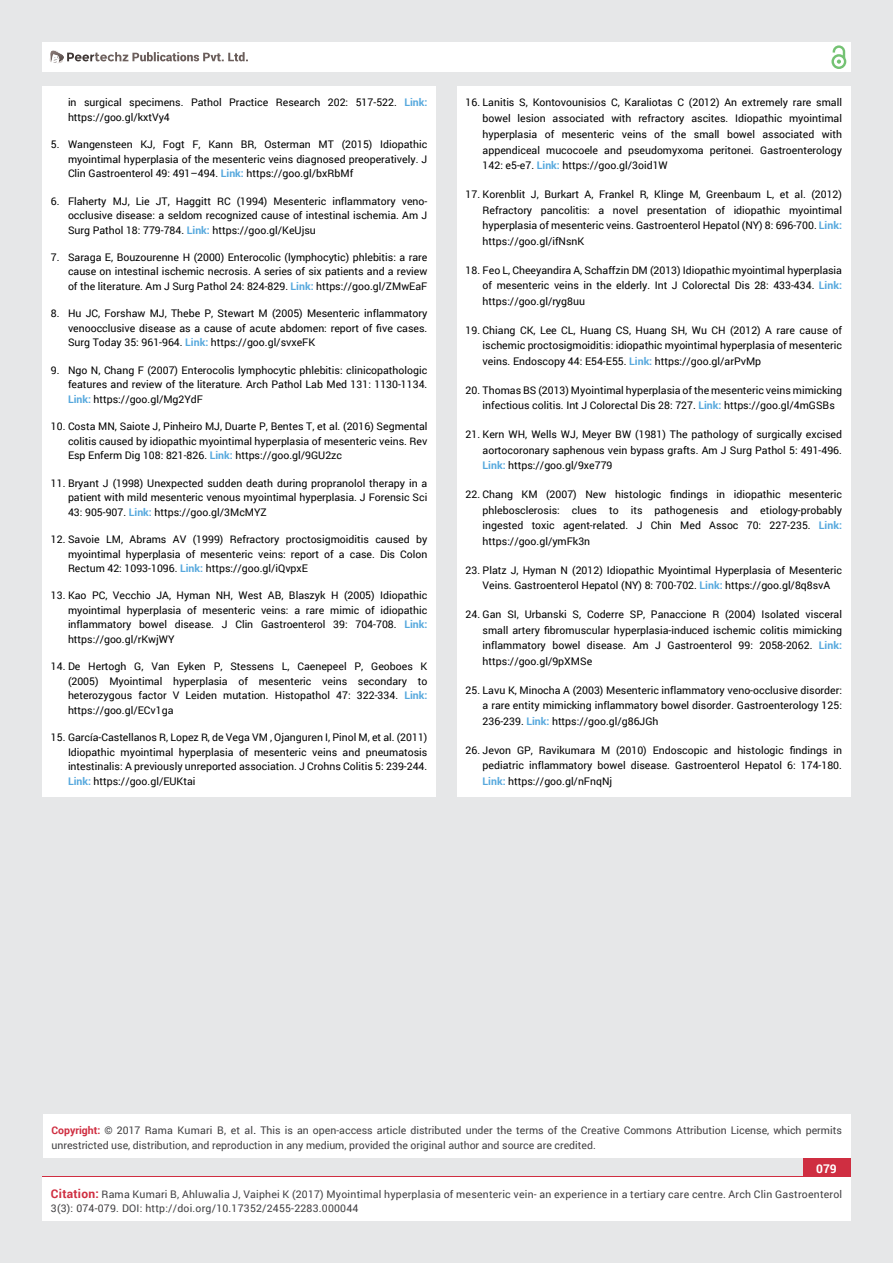
<style>
.page{position:relative;width:893px;height:1263px;background:#e6e7e8}
.page>*{position:absolute;margin:0;border:0;box-sizing:border-box;transform-origin:0 0}
.t1{font:700 12px "Roboto";color:#fff}
.t2{font:10.5px/14.5px "Roboto";color:#000;text-align:justify}
.t3{font:10.5px/15px "Roboto";color:#414042}
.t4{font:10.5px/13.5px "Roboto";letter-spacing:.02em;color:#414042}
.s1{font-weight:700;color:#56a8dd}
.s2{font-weight:700;color:#cf2e41}
.s3{color:#0e0e0e}
.s4{font-weight:700;font-size:12px;color:#cf2e41}
</style>
<div class="page">
<div style="left:42px;top:43px;width:808px;height:29px;background:#fff"></div>
<div style="left:831px;top:54px;width:15px;height:15px;border:2px solid #74c273;border-radius:50%"></div>
<svg style="left:831px;top:45px;width:15px;height:19px"></svg>
<div style="left:803px;top:1157px;width:47px;height:43px;background:#cf2e41"></div>
<svg style="left:49px;top:50px;width:199px;height:14px"></svg>
<div style="left:42px;top:1177px;width:809px;height:43px;background:#fff"></div>
<div style="left:43px;top:1114px;width:807px;height:43px;background:#fff"></div>
<div style="left:42px;top:87px;width:394px;height:710px;background:#fff"></div>
<div style="left:457px;top:87px;width:393px;height:710px;background:#fff"></div>
<p class="t2" style="left:68px;top:95px;width:361px">in surgical specimens. Pathol Practice Research 202: 517-522. <span class="s1">Link: </span>https://goo.gl/kxtVy4</p>
<p class="t2" style="left:68px;top:137px;width:361px;text-indent:-17px">5. Wangensteen KJ, Fogt F, Kann BR, Osterman MT (2015) Idiopathic myointimal hyperplasia of the mesenteric veins diagnosed preoperatively. J Clin Gastroenterol 49: 491–494. <span class="s1">Link:</span> https://goo.gl/bxRbMf</p>
<p class="t2" style="left:68px;top:193px;width:361px;text-indent:-17px">6. Flaherty MJ, Lie JT, Haggitt RC (1994) Mesenteric inflammatory veno&shy;occlusive disease: a seldom recognized cause of intestinal ischemia. Am J Surg Pathol 18: 779-784. <span class="s1">Link:</span> https://goo.gl/KeUjsu</p>
<p class="t2" style="left:68px;top:250px;width:361px;text-indent:-17px">7. Saraga E, Bouzourenne H (2000) Enterocolic (lymphocytic) phlebitis: a rare cause on intestinal ischemic necrosis. A series of six patients and a review of the literature. Am J Surg Pathol 24: 824-829. <span class="s1">Link:</span> https://goo.gl/ZMwEaF</p>
<p class="t2" style="left:68px;top:306px;width:361px;text-indent:-17px">8. Hu JC, Forshaw MJ, Thebe P, Stewart M (2005) Mesenteric inflammatory venoocclusive disease as a cause of acute abdomen: report of five cases.<br>Surg Today 35: 961-964. <span class="s1">Link:</span> https://goo.gl/svxeFK</p>
<p class="t2" style="left:68px;top:362px;width:361px;text-indent:-17px">9. Ngo N, Chang F (2007) Enterocolis lymphocytic phlebitis: clinicopathologic features and review of the literature. Arch Pathol Lab Med 131: 1130-1134.<br><span class="s1">Link:</span> https://goo.gl/Mg2YdF</p>
<p class="t2" style="left:68px;top:419px;width:361px;text-indent:-17px">10. Costa MN, Saiote J, Pinheiro MJ, Duarte P, Bentes T, et al. (2016) Segmental colitis caused by idiopathic myointimal hyperplasia of mesenteric veins. Rev Esp Enferm Dig 108: 821-826. <span class="s1">Link:</span> https://goo.gl/9GU2zc</p>
<p class="t2" style="left:68px;top:475px;width:361px;text-indent:-17px">11. Bryant J (1998) Unexpected sudden death during propranolol therapy in a patient with mild mesenteric venous myointimal hyperplasia. J Forensic Sci 43: 905-907. <span class="s1">Link:</span> https://goo.gl/3McMYZ</p>
<p class="t2" style="left:68px;top:532px;width:361px;text-indent:-17px">12. Savoie LM, Abrams AV (1999) Refractory proctosigmoiditis caused by myointimal hyperplasia of mesenteric veins: report of a case. Dis Colon Rectum 42: 1093-1096. <span class="s1">Link:</span> https://goo.gl/iQvpxE</p>
<p class="t2" style="left:68px;top:588px;width:361px;text-indent:-17px">13. Kao PC, Vecchio JA, Hyman NH, West AB, Blaszyk H (2005) Idiopathic myointimal hyperplasia of mesenteric veins: a rare mimic of idiopathic inflammatory bowel disease. J Clin Gastroenterol 39: 704-708. <span class="s1">Link: </span>https://goo.gl/rKwjWY</p>
<p class="t2" style="left:68px;top:659px;width:361px;text-indent:-17px">14. De Hertogh G, Van Eyken P, Stessens L, Caenepeel P, Geoboes K (2005) Myointimal hyperplasia of mesenteric veins secondary to heterozygous factor V Leiden mutation. Histopathol 47: 322-334. <span class="s1">Link: </span>https://goo.gl/ECv1ga</p>
<p class="t2" style="left:68px;top:730px;width:361px;text-indent:-17px">15. García-Castellanos R, Lopez R, de Vega VM , Ojanguren I, Pinol M, et al. (2011)<br>Idiopathic myointimal hyperplasia of mesenteric veins and pneumatosis intestinalis: A previously unreported association. J Crohns Colitis 5: 239-244.<br><span class="s1">Link:</span> https://goo.gl/EUKtai</p>
<p class="t2" style="left:483px;top:94px;width:361px;line-height:15.8px;text-indent:-17px">16. Lanitis S, Kontovounisios C, Karaliotas C (2012) An extremely rare small bowel lesion associated with refractory ascites. Idiopathic myointimal hyperplasia of mesenteric veins of the small bowel associated with appendiceal mucocoele and pseudomyxoma peritonei. Gastroenterology 142: e5-e7. <span class="s1">Link:</span> https://goo.gl/3oid1W</p>
<p class="t2" style="left:483px;top:186px;width:361px;line-height:15.8px;text-indent:-17px">17. Korenblit J, Burkart A, Frankel R, Klinge M, Greenbaum L, et al. (2012)<br>Refractory pancolitis: a novel presentation of idiopathic myointimal hyperplasia of mesenteric veins. Gastroenterol Hepatol (NY) 8: 696-700. <span class="s1">Link: </span>https://goo.gl/ifNsnK</p>
<p class="t2" style="left:483px;top:262px;width:361px;line-height:15.8px;text-indent:-17px">18. Feo L, Cheeyandira A, Schaffzin DM (2013) Idiopathic myointimal hyperplasia of mesenteric veins in the elderly. Int J Colorectal Dis 28: 433-434. <span class="s1">Link: </span>https://goo.gl/ryg8uu</p>
<p class="t2" style="left:483px;top:322px;width:361px;line-height:15.8px;text-indent:-17px">19. Chiang CK, Lee CL, Huang CS, Huang SH, Wu CH (2012) A rare cause of ischemic proctosigmoiditis: idiopathic myointimal hyperplasia of mesenteric veins. Endoscopy 44: E54-E55. <span class="s1">Link:</span> https://goo.gl/arPvMp</p>
<p class="t2" style="left:483px;top:382px;width:361px;line-height:15.8px;text-indent:-17px">20. Thomas BS (2013) Myointimal hyperplasia of the mesenteric veins mimicking infectious colitis. Int J Colorectal Dis 28: 727. <span class="s1">Link:</span> https://goo.gl/4mGSBs</p>
<p class="t2" style="left:483px;top:426px;width:361px;line-height:15.8px;text-indent:-17px">21. Kern WH, Wells WJ, Meyer BW (1981) The pathology of surgically excised aortocoronary saphenous vein bypass grafts. Am J Surg Pathol 5: 491-496.<br><span class="s1">Link:</span> https://goo.gl/9xe779</p>
<p class="t2" style="left:483px;top:486px;width:361px;line-height:15.8px;text-indent:-17px">22. Chang KM (2007) New histologic findings in idiopathic mesenteric phlebosclerosis: clues to its pathogenesis and etiology-probably ingested toxic agent-related. J Chin Med Assoc 70: 227-235. <span class="s1">Link: </span>https://goo.gl/ymFk3n</p>
<p class="t2" style="left:466px;top:562px;width:378px;line-height:15.8px;text-align:center">23. Platz J, Hyman N (2012) Idiopathic Myointimal Hyperplasia of Mesenteric<br>Veins. Gastroenterol Hepatol (NY) 8: 700-702. <span class="s1">Link:</span> https://goo.gl/8q8svA</p>
<p class="t2" style="left:483px;top:606px;width:361px;line-height:15.8px;text-indent:-17px">24. Gan SI, Urbanski S, Coderre SP, Panaccione R (2004) Isolated visceral small artery fibromuscular hyperplasia-induced ischemic colitis mimicking inflammatory bowel disease. Am J Gastroenterol 99: 2058-2062. <span class="s1">Link: </span>https://goo.gl/9pXMSe</p>
<p class="t2" style="left:483px;top:682px;width:361px;line-height:15.8px;text-indent:-17px">25. Lavu K, Minocha A (2003) Mesenteric inflammatory veno-occlusive disorder: a rare entity mimicking inflammatory bowel disorder. Gastroenterology 125:<br>236-239. <span class="s1">Link:</span> https://goo.gl/g86JGh</p>
<p class="t2" style="left:483px;top:742px;width:361px;line-height:15.8px;text-indent:-17px">26. Jevon GP, Ravikumara M (2010) Endoscopic and histologic findings in pediatric inflammatory bowel disease. Gastroenterol Hepatol 6: 174-180.<br><span class="s1">Link:</span> https://goo.gl/nFnqNj</p>
<p class="t3" style="left:51px;top:1122px;width:792px"><span class="s2">Copyright:</span> © 2017 Rama Kumari B, et al<span class="s3">.</span> This is an open-access article distributed under the terms of the Creative Commons Attribution License, which permits unrestricted use, distribution, and reproduction in any medium, provided the original author and source are credited.</p>
<p class="t1" style="left:816px;top:1161px;width:22px">079</p>
<p class="t4" style="left:51px;top:1188px;width:793px"><span class="s4">Citation:</span> Rama Kumari B, Ahluwalia J, Vaiphei K (2017) Myointimal hyperplasia of mesenteric vein- an experience in a tertiary care centre. Arch Clin Gastroenterol<br>3(3): 074-079. DOI: http://doi.org/10.17352/2455-2283.000044</p>
</div>
